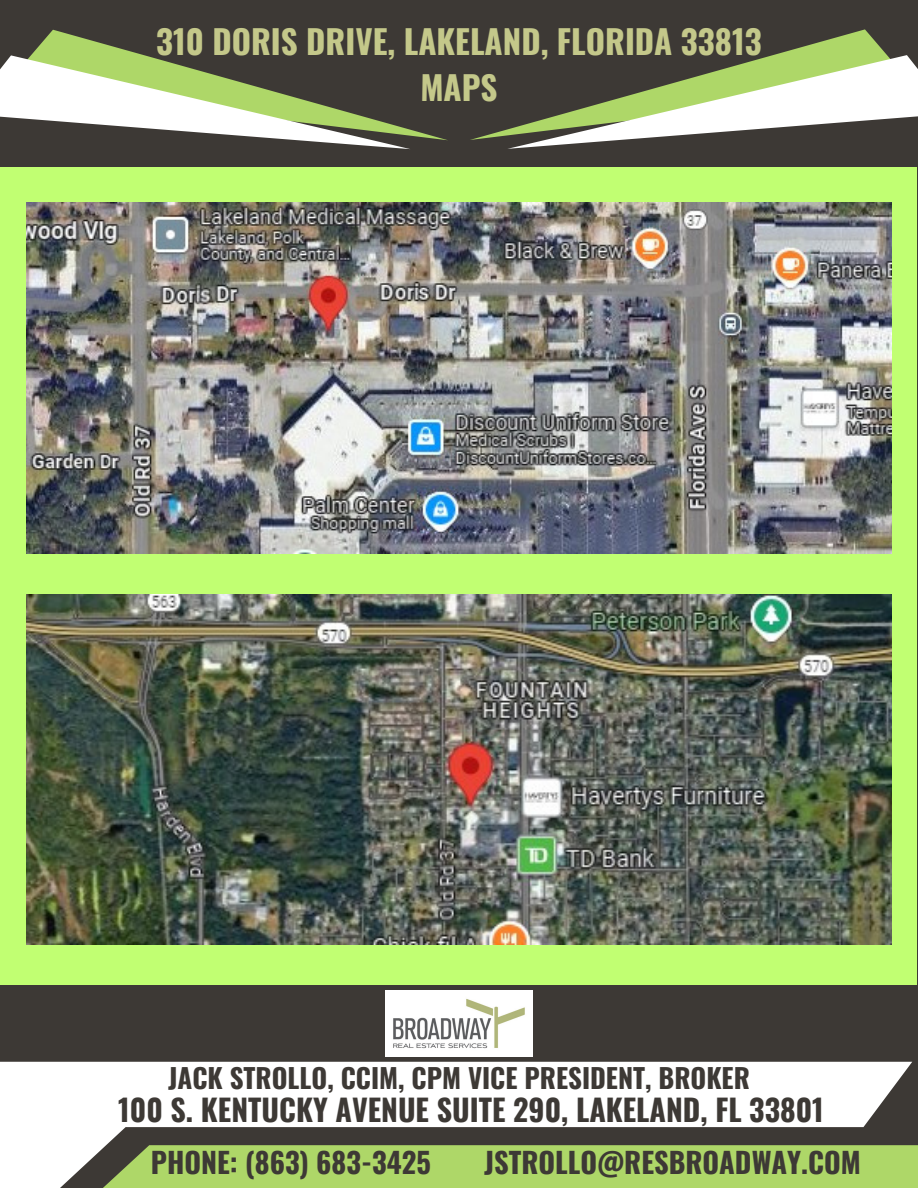
<style>
.page{position:relative;width:918px;height:1188px;background:#3d3935}
.page>*{position:absolute;margin:0;border:0;box-sizing:border-box;transform-origin:0 0}
.t1{font:700 33px/46.2px "Oswald";color:#c4c88a;text-align:center}
.t2{font:700 30px "Oswald";color:#3d3935}
.t3{font:700 28.5px "Oswald";color:#3d3935}
.t4{font:700 27px "Oswald";color:#3d3935}
</style>
<div class="page">
<svg style="left:470px;top:29px;width:417px;height:111px"></svg>
<svg style="left:507px;top:55px;width:411px;height:94px"></svg>
<svg style="left:31px;top:30px;width:416px;height:110px"></svg>
<svg style="left:0;top:55px;width:411px;height:95px"></svg>
<svg style="left:0;top:1062px;width:912px;height:126px;background:#c9d4b3"></svg>
<div style="left:0;top:168px;width:917px;height:817px;background:#c1ff72"></div>
<img style="left:26px;top:202px;width:865px;height:351px">
<img style="left:26px;top:594px;width:865px;height:351px">
<img style="left:385px;top:991px;width:148px;height:65px">
<p class="t1" style="left:156px;top:17px;width:607px">310 DORIS DRIVE, LAKELAND, FLORIDA 33813<br>MAPS</p>
<p class="t4" style="left:168px;top:1057px;width:583px">JACK STROLLO, CCIM, CPM VICE PRESIDENT, BROKER</p>
<p class="t2" style="left:118px;top:1086px;width:707px">100 S. KENTUCKY AVENUE SUITE 290, LAKELAND, FL 33801</p>
<p class="t3" style="left:151px;top:1140px;width:281px">PHONE: (863) 683-3425</p>
<h1 class="t3" style="left:484px;top:1140px;width:378px">JSTROLLO@RESBROADWAY.COM</h1>
</div>
